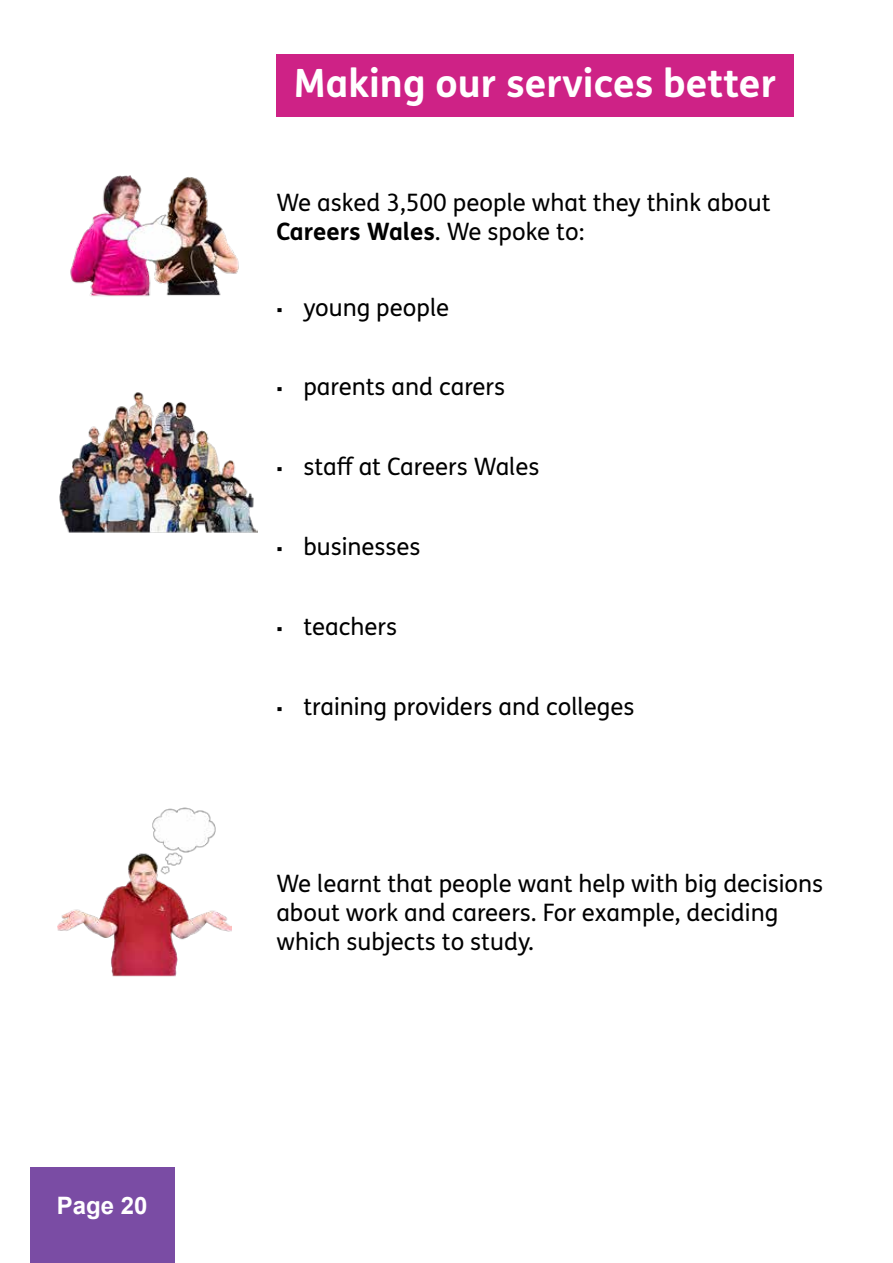
<style>
.page{position:relative;width:893px;height:1263px;background:#fff}
.page>*{position:absolute;margin:0;border:0;box-sizing:border-box;transform-origin:0 0}
.t1{font:700 39px "FS Me Pro";color:#fff}
.t2{font:24px/28.8px "FS Me Pro";color:#000}
.t3{font:700 24px "Arial";color:#fff}
.s1{font-weight:700}
.s2{font-family:"Verdana";font-size:18px}
</style>
<div class="page">
<div style="left:276px;top:54px;width:518px;height:63px;background:#ce2286"></div>
<img style="left:70px;top:175px;width:169px;height:122px">
<img style="left:59px;top:392px;width:198px;height:141px">
<img style="left:58px;top:807px;width:174px;height:170px">
<div style="left:30px;top:1167px;width:144px;height:96px;background:#7a4ca4"></div>
<p class="t3" style="left:57px;top:1188px;width:92px">Page 20</p>
<h2 class="t1" style="left:293px;top:53px;width:484px">Making our services better</h2>
<p class="t2" style="left:276px;top:188px;width:496px">We asked 3,500 people what they think about<br><span class="s1">Careers Wales</span>. We spoke to:</p>
<p class="t2" style="left:276px;top:292px;width:174px"><span class="s2">▪</span> young people</p>
<p class="t2" style="left:276px;top:372px;width:230px"><span class="s2">▪</span> parents and carers</p>
<p class="t2" style="left:276px;top:452px;width:265px"><span class="s2">▪</span> staff at Careers Wales</p>
<p class="t2" style="left:276px;top:532px;width:146px"><span class="s2">▪</span> businesses</p>
<p class="t2" style="left:276px;top:612px;width:122px"><span class="s2">▪</span> teachers</p>
<p class="t2" style="left:276px;top:691px;width:360px"><span class="s2">▪</span> training providers and colleges</p>
<p class="t2" style="left:276px;top:869px;width:548px">We learnt that people want help with big decisions about work and careers. For example, deciding which subjects to study.</p>
</div>
